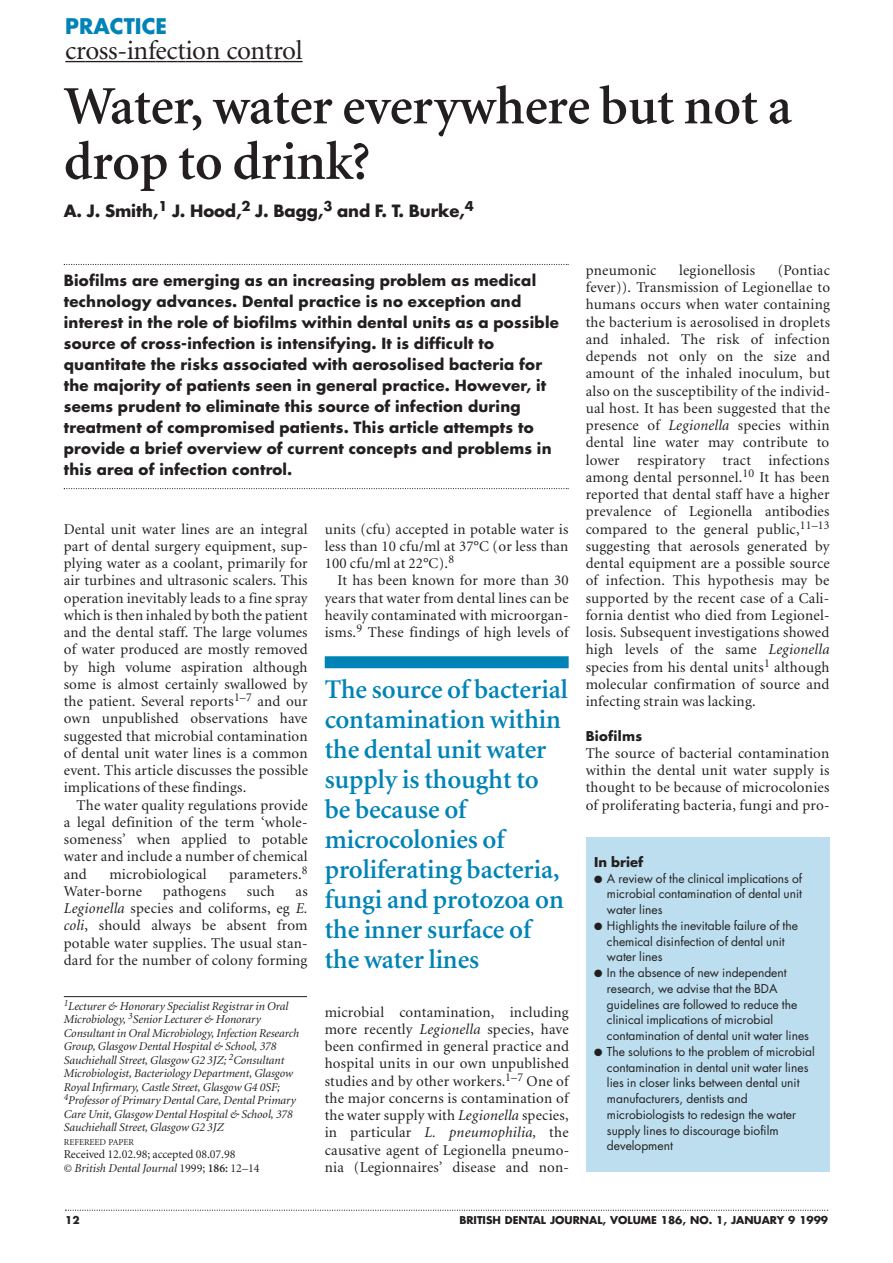
<style>
.page{position:relative;width:893px;height:1263px;background:#fff}
.page>*{position:absolute;margin:0;border:0;box-sizing:border-box;transform-origin:0 0}
.t1{font:600 54px/55.5px "Minion";letter-spacing:-.005em;color:#231f20}
.t2{font:600 27px/30px "Minion";letter-spacing:-.005em;color:#0083b6}
.t3{font:27px "Minion";letter-spacing:-.015em;color:#231f20}
.t4{font:700 21px "Futura";color:#0083b6}
.t5{font:700 16.5px "Futura";letter-spacing:-.005em;color:#231f20}
.t6{font:15px/17.2px "Minion";letter-spacing:.015em;color:#231f20;text-align:justify}
.t7{font:700 15px/21px "Futura";letter-spacing:.015em;color:#231f20}
.t8{font:700 13.2px "Futura";letter-spacing:.02em;color:#231f20}
.t9{font:12px/15.8px "Futura";color:#231f20}
.t10{font:italic 12px/13.5px "Minion";letter-spacing:-.005em;color:#231f20}
.t11{font:12px/13.5px "Minion";letter-spacing:-.005em;color:#231f20}
.t12{font:700 10.5px "Futura";color:#231f20}
.t13{font:9px "Minion";color:#231f20}
.s1{font-style:italic}
.s2{font-weight:600}
</style>
<div class="page">
<svg style="left:65px;top:1210px;width:763px;height:1px"></svg>
<svg style="left:65px;top:61px;width:20px;height:1px"></svg>
<hr style="left:85px;top:61px;width:70px;height:1px;background:#231f20">
<svg style="left:155px;top:61px;width:51px;height:1px"></svg>
<hr style="left:206px;top:61px;width:31px;height:1px;background:#231f20">
<svg style="left:237px;top:61px;width:65px;height:1px"></svg>
<hr style="left:64px;top:996px;width:243px;height:1px;background:#231f20">
<svg style="left:64px;top:264px;width:504px;height:1px"></svg>
<svg style="left:64px;top:488px;width:504px;height:1px"></svg>
<div style="left:325px;top:656px;width:243px;height:12px;background:#0083b6"></div>
<div style="left:585px;top:838px;width:244px;height:334px;background:#bcdeee"></div>
<h3 class="t4" style="left:65px;top:17px;width:103px">PRACTICE</h3>
<h2 class="t3" style="left:65px;top:40px;width:239px">cross-infection control</h2>
<h1 class="t1" style="left:64px;top:83px;width:729px">Water, water everywhere but not a drop to drink?</h1>
<p class="t5" style="left:64px;top:203px;width:411px">A. J. Smith,<sup>1</sup> J. Hood,<sup>2</sup> J. Bagg,<sup>3</sup> and F. T. Burke,<sup>4</sup></p>
<p class="t7" style="left:64px;top:272px;width:496px">Biofilms are emerging as an increasing problem as medical technology advances. Dental practice is no exception and interest in the role of biofilms within dental units as a possible source of cross-infection is intensifying. It is difficult to quantitate the risks associated with aerosolised bacteria for the majority of patients seen in general practice. However, it seems prudent to eliminate this source of infection during treatment of compromised patients. This article attempts to provide a brief overview of current concepts and problems in this area of infection control.</p>
<p class="t6" style="left:64px;top:521px;width:246px">Dental unit water lines are an integral part of dental surgery equipment, sup&shy;plying water as a coolant, primarily for air turbines and ultrasonic scalers. This operation inevitably leads to a fine spray which is then inhaled by both the patient and the dental staff. The large volumes of water produced are mostly removed by high volume aspiration although some is almost certainly swallowed by the patient. Several reports<sup>1–7</sup> and our own unpublished observations have suggested that microbial contamination of dental unit water lines is a common event. This article discusses the possible implications of these findings.</p>
<p class="t6" style="left:64px;top:797px;width:245px;text-indent:13px">The water quality regulations provide a legal definition of the term ‘whole&shy;someness’ when applied to potable water and include a number of chemical and</p>
<p class="t6" style="left:109px;top:866px;width:99px">microbiological</p>
<p class="t6" style="left:229px;top:866px;width:80px">parameters.<sup>8</sup></p>
<p class="t6" style="left:64px;top:884px;width:80px">Water-borne</p>
<p class="t6" style="left:163px;top:884px;width:65px">pathogens</p>
<p class="t6" style="left:247px;top:884px;width:30px">such</p>
<p class="t6" style="left:64px;top:884px;width:245px;text-indent:232px">as <span class="s1">Legionella</span> species and coliforms, eg <span class="s1">E. coli</span>, should always be absent from potable water supplies. The usual stan&shy;dard for the number of colony forming</p>
<p class="t10" style="left:64px;top:1000px;width:237px"><sup>1</sup>Lecturer &amp; Honorary Specialist Registrar in Oral Microbiology, <sup>3</sup>Senior Lecturer &amp; Honorary Consultant in Oral Microbiology, Infection Research Group, Glasgow Dental Hospital &amp; School, 378<br>Sauchiehall Street, Glasgow G2 3JZ; <sup>2</sup>Consultant Microbiologist, Bacteriology Department, Glasgow Royal Infirmary, Castle Street, Glasgow G4 0SF; <sup>4</sup>Professor of Primary Dental Care, Dental Primary Care Unit, Glasgow Dental Hospital &amp; School, 378<br>Sauchiehall Street, Glasgow G2 3JZ</p>
<p class="t13" style="left:64px;top:1138px;width:72px">REFEREED PAPER</p>
<p class="t11" style="left:64px;top:1149px;width:197px">Received 12.02.98; accepted 08.07.98<br>© <span class="s1">British Dental Journal</span> 1999; <span class="s2">186:</span> 12–14</p>
<p class="t6" style="left:325px;top:521px;width:245px">units (cfu) accepted in potable water is less than 10 cfu/ml at 37°C (or less than 100 cfu/ml at 22°C).<sup>8</sup></p>
<p class="t6" style="left:325px;top:573px;width:245px;text-indent:13px">It has been known for more than 30 years that water from dental lines can be heavily contaminated with microorgan&shy;isms.<sup>9</sup> These findings of high levels of</p>
<h2 class="t2" style="left:325px;top:677px;width:244px">The source of bacterial contamination within the dental unit water supply is thought to be because of microcolonies of proliferating bacteria, fungi and protozoa on the inner surface of the water lines</h2>
<p class="t6" style="left:325px;top:1004px;width:246px">microbial contamination, including more recently <span class="s1">Legionella</span> species, have been confirmed in general practice and hospital units in our own unpublished studies and by other workers.<sup>1–7</sup> One of the major concerns is contamination of the water supply with <span class="s1">Legionella</span> species, in particular <span class="s1">L. pneumophilia,</span> the causative agent of Legionella pneumo&shy;nia (Legionnaires’ disease and non-</p>
<p class="t6" style="left:585px;top:263px;width:246px;text-indent:192px">(Pontiac fever)). Transmission of Legionellae to humans occurs when water containing the bacterium is aerosolised in droplets and inhaled. The risk of infection depends not only on the size and amount of the inhaled inoculum, but also on the susceptibility of the individ&shy;ual host. It has been suggested that the presence of <span class="s1">Legionella</span> species within dental line water may contribute to lower respiratory tract infections among dental personnel.<sup>10</sup> It has been reported that dental staff have a higher prevalence of Legionella antibodies compared to the general public,<sup>11–13 </sup>suggesting that aerosols generated by dental equipment are a possible source of infection. This hypothesis may be supported by the recent case of a Cali&shy;fornia dentist who died from Legionel&shy;losis. Subsequent investigations showed high levels of the same <span class="s1">Legionella </span>species from his dental units<sup>1</sup> although molecular confirmation of source and infecting strain was lacking.</p>
<p class="t8" style="left:585px;top:730px;width:58px">Biofilms</p>
<p class="t6" style="left:585px;top:746px;width:245px">The source of bacterial contamination within the dental unit water supply is thought to be because of microcolonies of proliferating bacteria, fungi and pro-</p>
<p class="t6" style="left:585px;top:263px;width:72px">pneumonic</p>
<p class="t6" style="left:679px;top:263px;width:77px">legionellosis</p>
<p class="t8" style="left:594px;top:856px;width:50px">In brief</p>
<p class="t9" style="left:607px;top:871px;width:197px;text-align:justify;text-indent:-13px">● A review of the clinical implications of microbial contamination of dental unit water lines</p>
<p class="t9" style="left:607px;top:919px;width:193px;text-indent:-13px">● Highlights the inevitable failure of the chemical disinfection of dental unit water lines</p>
<p class="t9" style="left:607px;top:966px;width:203px;text-indent:-13px">● In the absence of new independent research, we advise that the BDA guidelines are followed to reduce the clinical implications of microbial contamination of dental unit water lines</p>
<p class="t9" style="left:607px;top:1045px;width:209px;text-indent:-13px">● The solutions to the problem of microbial contamination in dental unit water lines lies in closer links between dental unit manufacturers, dentists and microbiologists to redesign the water supply lines to discourage biofilm development</p>
<p class="t12" style="left:65px;top:1215px;width:16px">12</p>
<p class="t12" style="left:459px;top:1215px;width:370px">BRITISH DENTAL JOURNAL, VOLUME 186, NO. 1, JANUARY 9 1999</p>
</div>
